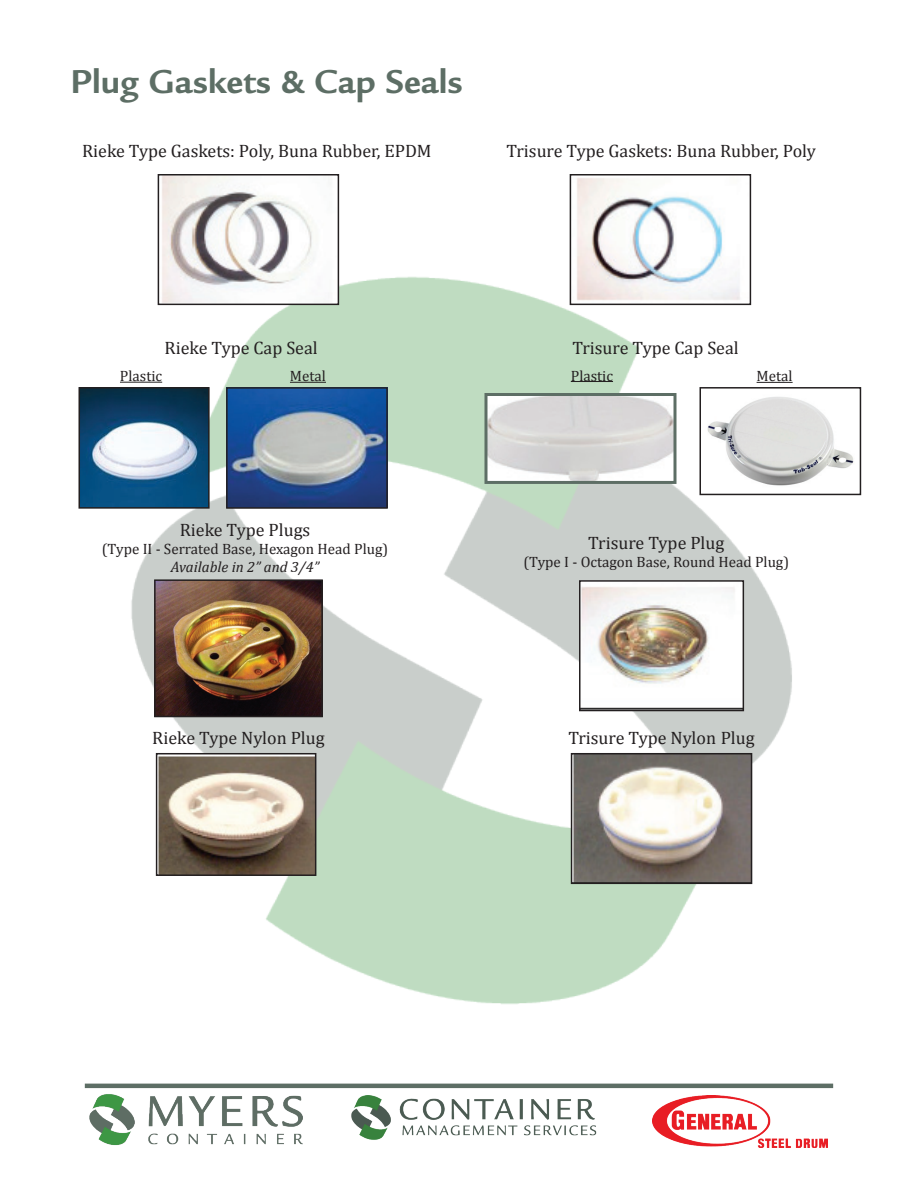
<style>
.page{position:relative;width:918px;height:1188px;background:#fff}
.page>*{position:absolute;margin:0;border:0;box-sizing:border-box;transform-origin:0 0}
.t1{font:700 36px "Legacy Sans Std";color:#5d6e65}
.t2{font:18px "Cambria";color:#231f20}
.t3{font:15px "Cambria";color:#231f20}
.t4{font:italic 15px "Cambria";color:#231f20}
</style>
<div class="page">
<img style="left:120px;top:265px;width:694px;height:739px">
<img style="left:161px;top:177px;width:175px;height:125px">
<div style="left:158px;top:174px;width:181px;height:131px;border:2px solid #231f20"></div>
<img style="left:573px;top:178px;width:175px;height:124px">
<div style="left:570px;top:174px;width:181px;height:131px;border:2px solid #231f20"></div>
<img style="left:582px;top:583px;width:159px;height:125px">
<div style="left:579px;top:580px;width:165px;height:131px;border:2px solid #231f20"></div>
<img style="left:159px;top:756px;width:154px;height:117px">
<div style="left:156px;top:753px;width:160px;height:123px;border:2px solid #231f20"></div>
<img style="left:574px;top:756px;width:175px;height:125px">
<div style="left:571px;top:753px;width:181px;height:131px;border:2px solid #231f20"></div>
<img style="left:89px;top:1094px;width:213px;height:51px">
<img style="left:351px;top:1095px;width:246px;height:45px">
<img style="left:652px;top:1095px;width:176px;height:53px">
<hr style="left:85px;top:1084px;width:748px;height:4px;background:#5d6e65">
<img style="left:82px;top:390px;width:125px;height:116px">
<div style="left:79px;top:387px;width:131px;height:122px;border:2px solid #231f20"></div>
<img style="left:229px;top:390px;width:156px;height:116px">
<div style="left:226px;top:387px;width:162px;height:122px;border:2px solid #231f20"></div>
<hr style="left:120px;top:382px;width:42px;height:1px;background:#231f20">
<hr style="left:290px;top:382px;width:36px;height:1px;background:#231f20">
<img style="left:157px;top:582px;width:163px;height:132px">
<div style="left:154px;top:579px;width:169px;height:138px;border:2px solid #231f20"></div>
<img style="left:703px;top:390px;width:151px;height:102px">
<div style="left:700px;top:387px;width:161px;height:108px;border:2px solid #231f20"></div>
<hr style="left:571px;top:381px;width:42px;height:1px;background:#231f20">
<hr style="left:757px;top:382px;width:36px;height:1px;background:#231f20">
<img style="left:488px;top:397px;width:184px;height:83px">
<div style="left:484px;top:393px;width:192px;height:91px;border:3px solid #5d6e65"></div>
<h1 class="t1" style="left:71px;top:61px;width:393px">Plug Gaskets &amp; Cap Seals</h1>
<p class="t2" style="left:82px;top:141px;width:351px">Rieke Type Gaskets: Poly, Buna Rubber, EPDM</p>
<p class="t2" style="left:506px;top:141px;width:311px">Trisure Type Gaskets: Buna Rubber, Poly</p>
<p class="t2" style="left:165px;top:338px;width:155px">Rieke Type Cap Seal</p>
<p class="t2" style="left:572px;top:338px;width:168px">Trisure Type Cap Seal</p>
<p class="t3" style="left:120px;top:367px;width:44px">Plastic</p>
<p class="t3" style="left:290px;top:367px;width:37px">Metal</p>
<p class="t3" style="left:571px;top:367px;width:44px">Plastic</p>
<p class="t3" style="left:757px;top:368px;width:38px">Metal</p>
<p class="t2" style="left:180px;top:519px;width:132px">Rieke Type Plugs</p>
<p class="t3" style="left:102px;top:540px;width:288px">(Type II - Serrated Base, Hexagon Head Plug)</p>
<p class="t4" style="left:171px;top:556px;width:150px">Available in 2” and 3/4”</p>
<p class="t2" style="left:152px;top:727px;width:174px">Rieke Type Nylon Plug</p>
<p class="t2" style="left:588px;top:532px;width:138px">Trisure Type Plug</p>
<p class="t3" style="left:524px;top:553px;width:267px">(Type I - Octagon Base, Round Head Plug)</p>
<p class="t2" style="left:568px;top:727px;width:188px">Trisure Type Nylon Plug</p>
</div>
